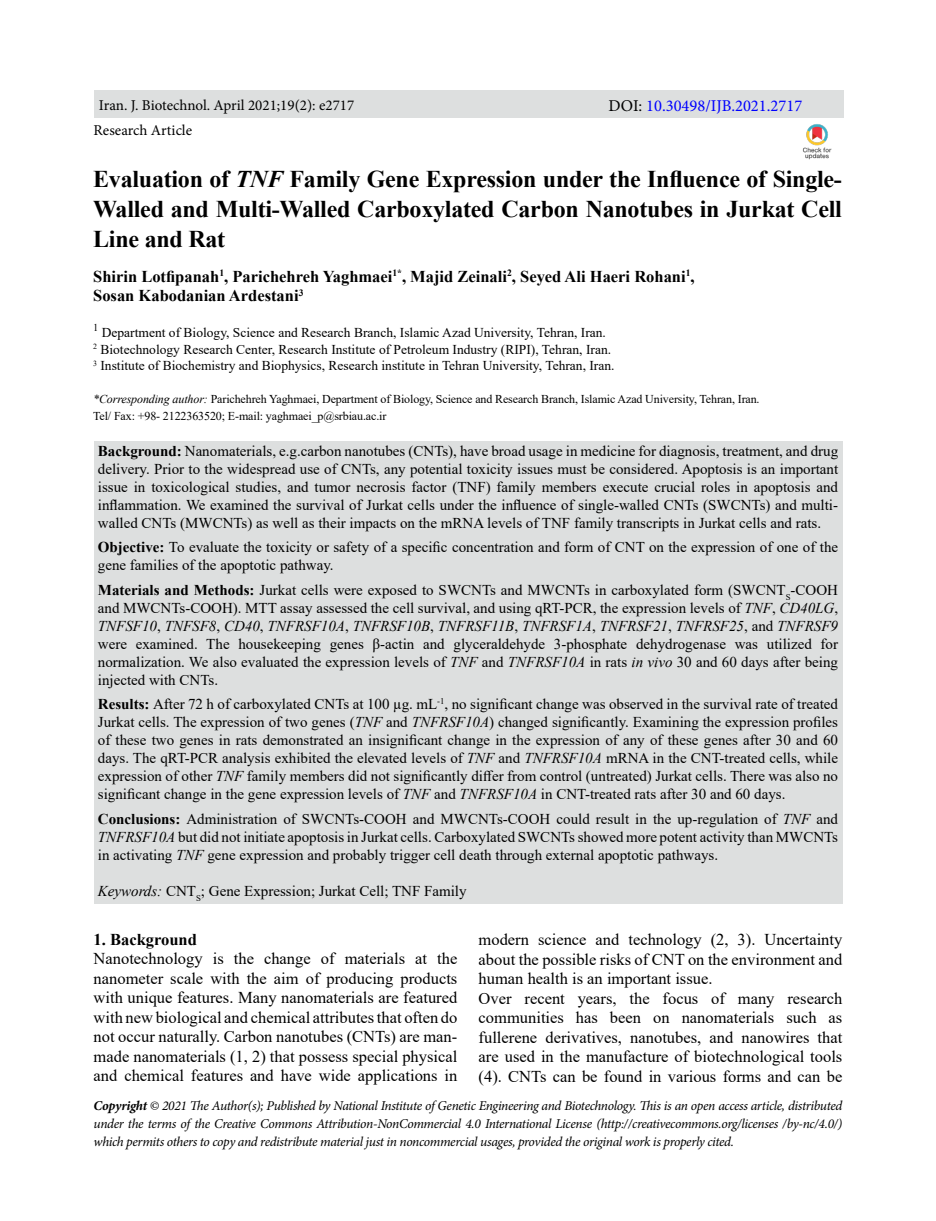
<style>
.page{position:relative;width:936px;height:1221px;background:#fff}
.page>*{position:absolute;margin:0;border:0;box-sizing:border-box;transform-origin:0 0}
.t1{font:700 24px/30px "Times New Roman";letter-spacing:-.01em;color:#000;text-align:justify}
.t2{font:16.5px/19.5px "Times New Roman";color:#000;text-align:justify}
.t3{font:700 16.5px/19.5px "Times New Roman";color:#000}
.t4{font:16.5px "Minion Pro";color:#00f}
.t5{font:15px/18px "Times New Roman";color:#000;text-align:justify}
.t6{font:15px "Minion Pro";color:#000}
.t7{font:italic 13.5px/18px "Minion Pro";letter-spacing:-.03em;color:#000;text-align:justify}
.t8{font:13.5px/16.5px "Times New Roman";color:#000}
.t9{font:12px/16.5px "Times New Roman";letter-spacing:-.01em;color:#000}
.s1{color:#000}
.s2{font-style:italic}
.s3{font-weight:700}
</style>
<div class="page">
<div style="left:94px;top:441px;width:748px;height:463px;background:#dddfdf"></div>
<div style="left:94px;top:90px;width:749px;height:28px;background:#dddfdf"></div>
<img style="left:802px;top:124px;width:29px;height:36px">
<p class="t6" style="left:99px;top:95px;width:257px">Iran. J. Biotechnol. April 2021;19(2): e2717</p>
<p class="t4" style="left:608px;top:94px;width:195px"><span class="s1">DOI:</span> 10.30498/IJB.2021.2717</p>
<p class="t6" style="left:94px;top:120px;width:100px">Research Article</p>
<h1 class="t1" style="left:93px;top:163px;width:750px">Evaluation of <span class="s2">TNF</span> Family Gene Expression under the Influence of Single-Walled and Multi-Walled Carboxylated Carbon Nanotubes in Jurkat Cell Line and Rat</h1>
<p class="t3" style="left:93px;top:266px;width:603px">Shirin Lotfipanah<sup>1</sup>, Parichehreh Yaghmaei<sup>1*</sup>, Majid Zeinali<sup>2</sup>, Seyed Ali Haeri Rohani<sup>1</sup>,<br>Sosan Kabodanian Ardestani<sup>3</sup></p>
<p class="t8" style="left:93px;top:324px;width:523px"><sup>1</sup> Department of Biology, Science and Research Branch, Islamic Azad University, Tehran, Iran.<br><sup>2</sup> Biotechnology Research Center, Research Institute of Petroleum Industry (RIPI), Tehran, Iran.<br><sup>3</sup> Institute of Biochemistry and Biophysics, Research institute in Tehran University, Tehran, Iran.</p>
<p class="t9" style="left:93px;top:390px;width:668px"><span class="s2">*Corresponding author:</span> Parichehreh Yaghmaei, Department of Biology, Science and Research Branch, Islamic Azad University, Tehran, Iran.<br>Tel/ Fax: +98- 2122363520; E-mail: yaghmaei_p@srbiau.ac.ir</p>
<p class="t5" style="left:98px;top:441px;width:741px"><span class="s3">Background:</span> Nanomaterials, e.g.carbon nanotubes (CNTs), have broad usage in medicine for diagnosis, treatment, and drug delivery. Prior to the widespread use of CNTs, any potential toxicity issues must be considered. Apoptosis is an important issue in toxicological studies, and tumor necrosis factor (TNF) family members execute crucial roles in apoptosis and inflammation. We examined the survival of Jurkat cells under the influence of single-walled CNTs (SWCNTs) and multi&shy;walled CNTs (MWCNTs) as well as their impacts on the mRNA levels of TNF family transcripts in Jurkat cells and rats.</p>
<p class="t5" style="left:98px;top:538px;width:741px"><span class="s3">Objective:</span> To evaluate the toxicity or safety of a specific concentration and form of CNT on the expression of one of the gene families of the apoptotic pathway.</p>
<p class="t5" style="left:98px;top:580px;width:741px"><span class="s3">Materials and Methods:</span> Jurkat cells were exposed to SWCNTs and MWCNTs in carboxylated form (SWCNT<sub>S</sub>-COOH and MWCNTs-COOH). MTT assay assessed the cell survival, and using qRT-PCR, the expression levels of <span class="s2">TNF</span>, <span class="s2">CD40LG</span>, <span class="s2">TNFSF10</span>, <span class="s2">TNFSF8</span>, <span class="s2">CD40</span>, <span class="s2">TNFRSF10A</span>, <span class="s2">TNFRSF10B</span>, <span class="s2">TNFRSF11B</span>, <span class="s2">TNFRSF1A</span>, <span class="s2">TNFRSF21</span>, <span class="s2">TNFRSF25</span>, and <span class="s2">TNFRSF9 </span>were examined. The housekeeping genes β-actin and glyceraldehyde 3-phosphate dehydrogenase was utilized for normalization. We also evaluated the expression levels of <span class="s2">TNF</span> and <span class="s2">TNFRSF10A</span> in rats <span class="s2">in vivo</span> 30 and 60 days after being injected with CNTs.</p>
<p class="t5" style="left:98px;top:694px;width:741px"><span class="s3">Results:</span> After 72 h of carboxylated CNTs at 100 µg. mL<sup>-1</sup>, no significant change was observed in the survival rate of treated Jurkat cells. The expression of two genes (<span class="s2">TNF</span> and <span class="s2">TNFRSF10A</span>) changed significantly. Examining the expression profiles of these two genes in rats demonstrated an insignificant change in the expression of any of these genes after 30 and 60 days. The qRT-PCR analysis exhibited the elevated levels of <span class="s2">TNF</span> and <span class="s2">TNFRSF10A</span> mRNA in the CNT-treated cells, while expression of other <span class="s2">TNF</span> family members did not significantly differ from control (untreated) Jurkat cells. There was also no significant change in the gene expression levels of <span class="s2">TNF</span> and <span class="s2">TNFRSF10A</span> in CNT-treated rats after 30 and 60 days.</p>
<p class="t5" style="left:98px;top:809px;width:741px"><span class="s3">Conclusions:</span> Administration of SWCNTs-COOH and MWCNTs-COOH could result in the up-regulation of <span class="s2">TNF</span> and <span class="s2">TNFRSF10A</span> but did not initiate apoptosis in Jurkat cells. Carboxylated SWCNTs showed more potent activity than MWCNTs in activating <span class="s2">TNF</span> gene expression and probably trigger cell death through external apoptotic pathways.</p>
<p class="t5" style="left:98px;top:881px;width:370px"><span class="s2">Keywords:</span> CNT<sub>S</sub>; Gene Expression; Jurkat Cell; TNF Family</p>
<p class="t3" style="left:94px;top:928px;width:105px">1. Background</p>
<p class="t2" style="left:94px;top:948px;width:365px">Nanotechnology is the change of materials at the nanometer scale with the aim of producing products with unique features. Many nanomaterials are featured with new biological and chemical attributes that often do not occur naturally. Carbon nanotubes (CNTs) are man&shy;made nanomaterials (1, 2) that possess special physical and chemical features and have wide applications in</p>
<p class="t2" style="left:478px;top:929px;width:365px;text-align:left">modern science and technology (2, 3). Uncertainty about the possible risks of CNT on the environment and human health is an important issue.<br>Over recent years, the focus of many research communities has been on nanomaterials such as fullerene derivatives, nanotubes, and nanowires that are used in the manufacture of biotechnological tools (4). CNTs can be found in various forms and can be</p>
<p class="t7" style="left:94px;top:1096px;width:750px"><span class="s3">Copyright</span> © 2021 The Author(s); Published by National Institute of Genetic Engineering and Biotechnology. This is an open access article, distributed under the terms of the Creative Commons Attribution-NonCommercial 4.0 International License (http://creativecommons.org/licenses /by-nc/4.0/) which permits others to copy and redistribute material just in noncommercial usages, provided the original work is properly cited.</p>
</div>
